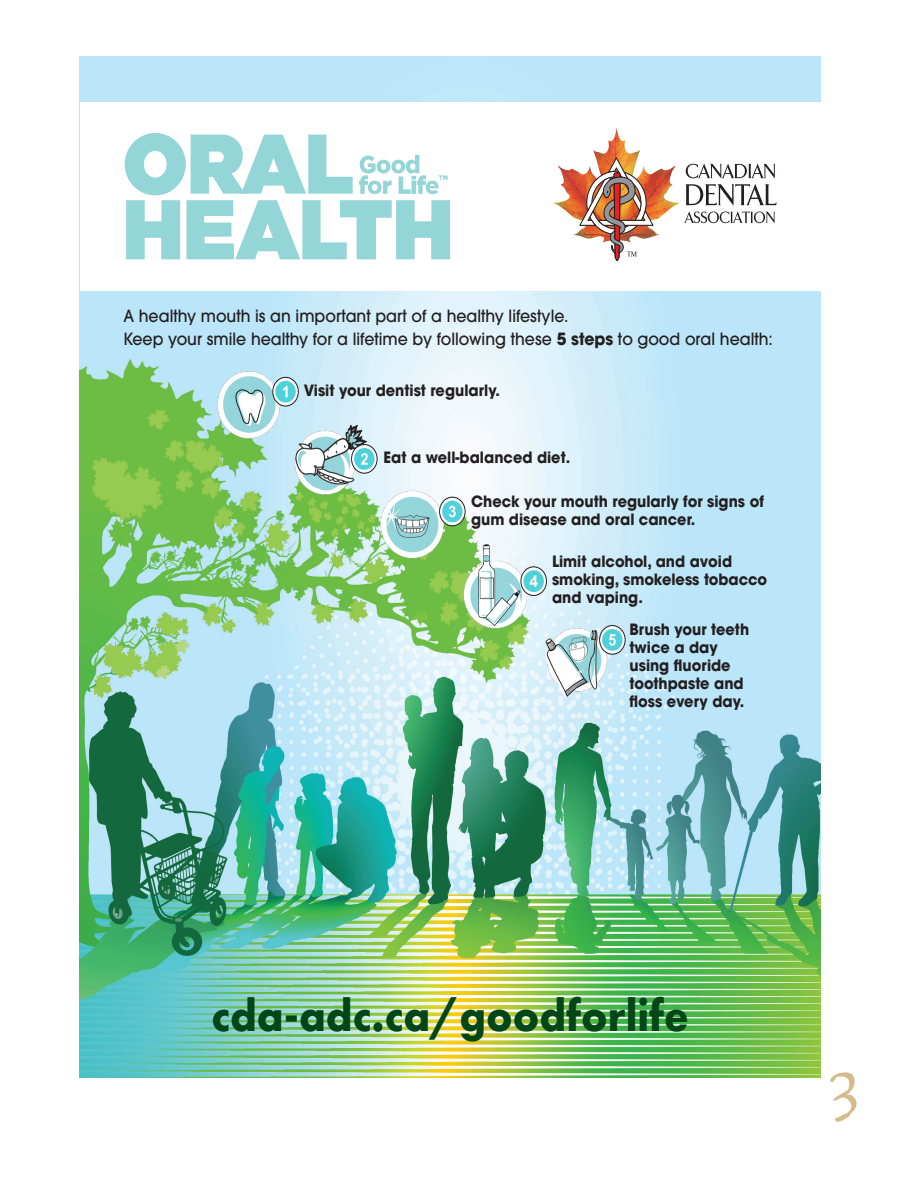
<style>
.page{position:relative;width:918px;height:1188px;background:#fff}
.page>*{position:absolute;margin:0;border:0;box-sizing:border-box;transform-origin:0 0}
.t1{font:63px "Ugly Qua";color:#d5bc8d}
.t2{font:700 46.35px "Futura PT";color:#004616;scale:.94 1}
.t3{font:500 16.8px/23.2px "ITC Avant Garde Std";color:#231f20;scale:.94 1}
.t4{font:700 15.45px/18px "ITC Avant Garde Std";color:#231f20;scale:.94 1}
.s1{font-weight:700}
</style>
<div class="page">
<img style="left:80px;top:56px;width:740px;height:1021px">
<div style="left:80px;top:103px;width:740px;height:188px;background:#fff"></div>
<svg style="left:125px;top:133px;width:325px;height:126px"></svg>
<img style="left:553px;top:140px;width:128px;height:96px">
<svg style="left:684px;top:164px;width:93px;height:59px"></svg>
<svg style="left:578px;top:156px;width:77px;height:105px"></svg>
<img style="left:540px;top:624px;width:72px;height:77px">
<img style="left:295px;top:423px;width:71px;height:77px">
<img style="left:377px;top:486px;width:72px;height:76px">
<img style="left:459px;top:544px;width:72px;height:84px">
<img style="left:213px;top:368px;width:72px;height:72px">
<svg style="left:273px;top:377px;width:25px;height:29px"></svg>
<div style="left:273px;top:377px;width:25px;height:29px;border:1px solid #231f20;border-radius:50%"></div>
<svg style="left:352px;top:445px;width:25px;height:28px"></svg>
<div style="left:351px;top:444px;width:26px;height:29px;border:1px solid #231f20;border-radius:50%"></div>
<svg style="left:440px;top:497px;width:25px;height:29px"></svg>
<div style="left:439px;top:497px;width:26px;height:29px;border:1px solid #231f20;border-radius:50%"></div>
<svg style="left:521px;top:567px;width:25px;height:28px"></svg>
<div style="left:521px;top:567px;width:26px;height:29px;border:1px solid #231f20;border-radius:50%"></div>
<svg style="left:600px;top:626px;width:25px;height:28px"></svg>
<div style="left:600px;top:625px;width:25px;height:29px;border:1px solid #231f20;border-radius:50%"></div>
<div style="left:275px;top:381px;width:21px;height:22px;background:#4fd1d9;border-radius:50%"></div>
<svg style="left:283px;top:386px;width:5px;height:11px"></svg>
<div style="left:602px;top:629px;width:21px;height:22px;background:#4fd1d9;border-radius:50%"></div>
<svg style="left:609px;top:634px;width:7px;height:12px"></svg>
<div style="left:523px;top:570px;width:21px;height:22px;background:#4fd1d9;border-radius:50%"></div>
<svg style="left:530px;top:575px;width:8px;height:12px"></svg>
<div style="left:442px;top:501px;width:21px;height:21px;background:#4fd1d9;border-radius:50%"></div>
<svg style="left:449px;top:506px;width:7px;height:11px"></svg>
<div style="left:354px;top:448px;width:21px;height:22px;background:#4fd1d9;border-radius:50%"></div>
<svg style="left:361px;top:453px;width:7px;height:12px"></svg>
<p class="t3" style="left:123px;top:304px;width:692px">A healthy mouth is an important part of a healthy lifestyle.<br>Keep your smile healthy for a lifetime by following these <span class="s1">5 steps</span> to good oral health:</p>
<p class="t4" style="left:304px;top:381px;width:210px">Visit your dentist regularly.</p>
<p class="t4" style="left:384px;top:448px;width:200px">Eat a well-balanced diet.</p>
<p class="t4" style="left:471px;top:492px;width:313px">Check your mouth regularly for signs of gum disease and oral cancer.</p>
<p class="t4" style="left:552px;top:552px;width:231px">Limit alcohol, and avoid smoking, smokeless tobacco and vaping.</p>
<p class="t4" style="left:630px;top:620px;width:129px">Brush your teeth twice a day using fluoride toothpaste and floss every day.</p>
<p class="t2" style="left:211px;top:986px;width:509px">cda-adc.ca/goodforlife</p>
<h1 class="t1" style="left:828px;top:1029px;width:32px">3</h1>
</div>
